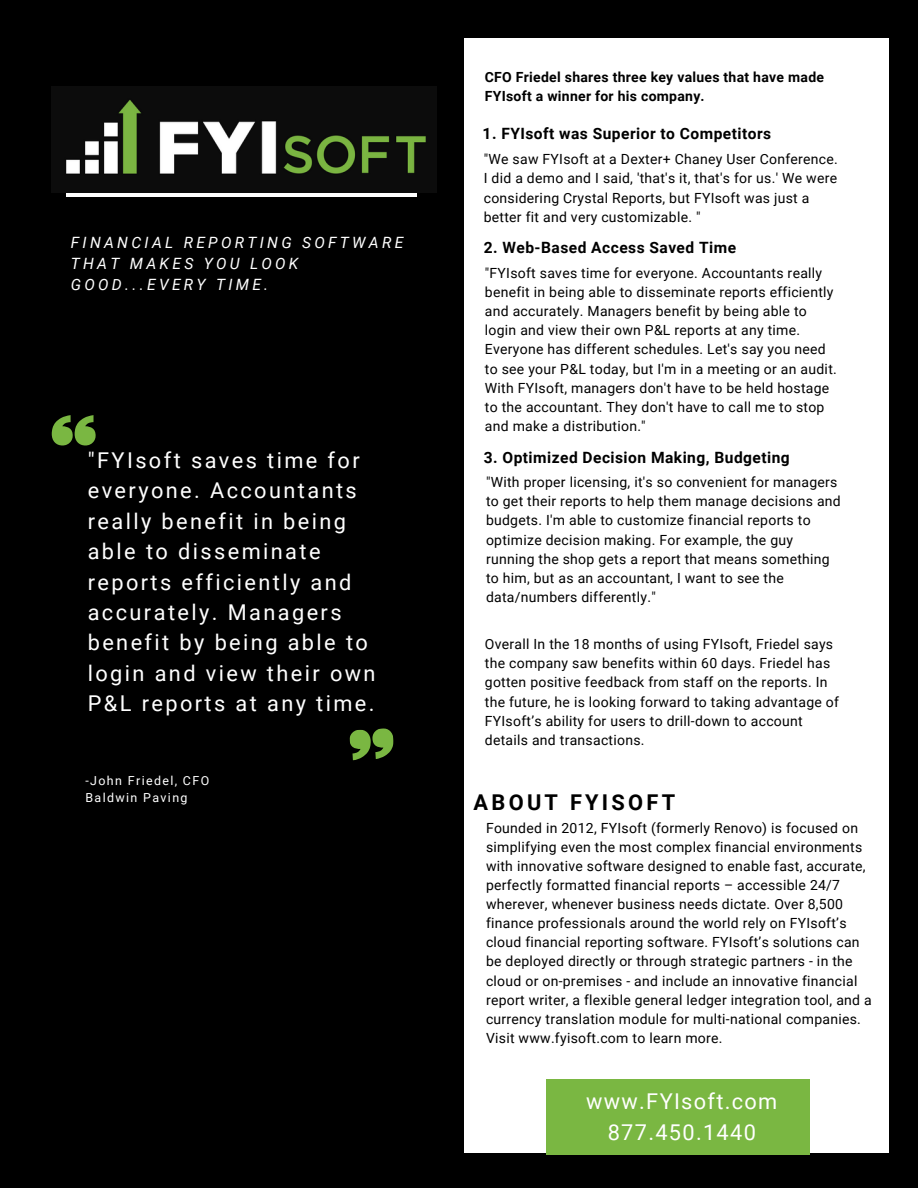
<style>
.page{position:relative;width:918px;height:1188px;background:#000}
.page>*{position:absolute;margin:0;border:0;box-sizing:border-box;transform-origin:0 0}
.t1{font:21.75px/30.3px "Roboto";letter-spacing:.11em;color:#fff}
.t2{font:21.75px/30.3px "Roboto";letter-spacing:.06em;color:#fff;text-align:center}
.t3{font:700 21.75px "Roboto";letter-spacing:.15em;color:#000}
.t4{font:700 15.6px "Roboto";letter-spacing:.03em;color:#000}
.t5{font:italic 15.6px/21.3px "Roboto";letter-spacing:.21em;color:#fff}
.t6{font:13.95px/19.2px "Roboto";letter-spacing:.02em;color:#000}
.t7{font:700 13.95px/19.2px "Roboto";letter-spacing:.02em;color:#000}
.t8{font:12.45px/16.8px "Roboto";letter-spacing:.11em;color:#fff}
</style>
<div class="page">
<div style="left:465px;top:38px;width:424px;height:1115px;background:#fff"></div>
<hr style="left:66px;top:194px;width:351px;height:3px;background:#fff">
<div style="left:547px;top:1079px;width:263px;height:75px;background:#7ab742"></div>
<svg style="left:52px;top:415px;width:44px;height:30px"></svg>
<svg style="left:349px;top:728px;width:45px;height:33px"></svg>
<img style="left:52px;top:87px;width:384px;height:105px">
<p class="t5" style="left:71px;top:232px;width:334px">FINANCIAL REPORTING SOFTWARE<br>THAT MAKES YOU LOOK<br>GOOD...EVERY TIME.</p>
<h1 class="t1" style="left:88px;top:445px;width:289px">"FYIsoft saves time for everyone. Accountants really benefit in being able to disseminate reports efficiently and accurately. Managers benefit by being able to login and view their own<br>P&amp;L reports at any time.</h1>
<p class="t8" style="left:86px;top:773px;width:125px">-John Friedel, CFO<br>Baldwin Paving</p>
<p class="t7" style="left:485px;top:68px;width:341px">CFO Friedel shares three key values that have made<br>FYIsoft a winner for his company.</p>
<p class="t4" style="left:483px;top:125px;width:290px">1. FYIsoft was Superior to Competitors</p>
<p class="t6" style="left:484px;top:150px;width:356px">"We saw FYIsoft at a Dexter+ Chaney User Conference.<br>I did a demo and I said, 'that's it, that's for us.' We were considering Crystal Reports, but FYIsoft was just a better fit and very customizable. "</p>
<p class="t4" style="left:484px;top:238px;width:254px">2. Web-Based Access Saved Time</p>
<p class="t6" style="left:485px;top:264px;width:353px">"FYIsoft saves time for everyone. Accountants really benefit in being able to disseminate reports efficiently and accurately. Managers benefit by being able to login and view their own P&amp;L reports at any time.<br>Everyone has different schedules. Let's say you need to see your P&amp;L today, but I'm in a meeting or an audit.<br>With FYIsoft, managers don't have to be held hostage to the accountant. They don't have to call me to stop and make a distribution."</p>
<p class="t4" style="left:484px;top:449px;width:308px">3. Optimized Decision Making, Budgeting</p>
<p class="t6" style="left:486px;top:473px;width:356px">"With proper licensing, it's so convenient for managers to get their reports to help them manage decisions and budgets. I'm able to customize financial reports to optimize decision making. For example, the guy running the shop gets a report that means something to him, but as an accountant, I want to see the data/numbers differently."</p>
<p class="t6" style="left:485px;top:635px;width:356px">Overall In the 18 months of using FYIsoft, Friedel says the company saw benefits within 60 days. Friedel has gotten positive feedback from staff on the reports. In the future, he is looking forward to taking advantage of FYIsoft’s ability for users to drill-down to account details and transactions.</p>
<h1 class="t3" style="left:474px;top:790px;width:203px">ABOUT FYISOFT</h1>
<p class="t6" style="left:486px;top:818px;width:387px">Founded in 2012, FYIsoft (formerly Renovo) is focused on simplifying even the most complex financial environments with innovative software designed to enable fast, accurate, perfectly formatted financial reports – accessible 24/7 wherever, whenever business needs dictate. Over 8,500 finance professionals around the world rely on FYIsoft’s cloud financial reporting software. FYIsoft’s solutions can be deployed directly or through strategic partners - in the cloud or on-premises - and include an innovative financial report writer, a flexible general ledger integration tool, and a currency translation module for multi-national companies.<br>Visit www.fyisoft.com to learn more.</p>
<h1 class="t2" style="left:586px;top:1087px;width:193px">www.FYIsoft.com<br>877.450.1440</h1>
</div>
